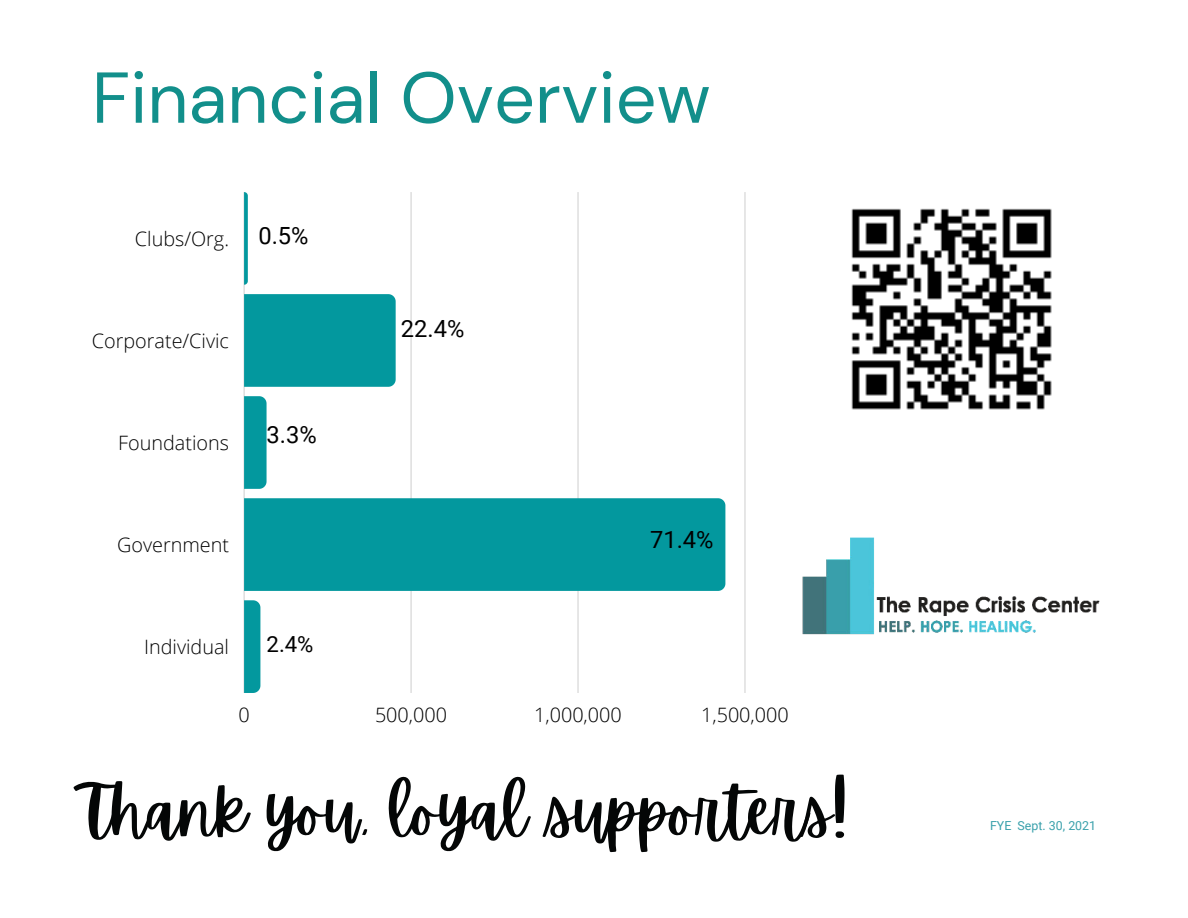
<style>
.page{position:relative;width:1188px;height:918px;background:#fff}
.page>*{position:absolute;margin:0;border:0;box-sizing:border-box;transform-origin:0 0}
.t1{font:71.85px "DM Sans";color:#128f8b}
.t2{font:66.15px "Apricots";color:#040606}
.t3{font:23.7px "Roboto";color:#000}
.t4{font:22.2px "Roboto";color:#000}
.t5{font:300 19.8px "Open Sans";color:#000}
.t6{font:12.45px "Roboto";color:#39a0ab}
</style>
<div class="page">
<hr style="left:244px;top:192px;width:1px;height:501px;background:#000">
<hr style="left:411px;top:192px;width:1px;height:501px;background:#000">
<hr style="left:578px;top:192px;width:1px;height:501px;background:#000">
<hr style="left:745px;top:192px;width:1px;height:501px;background:#000">
<svg style="left:244px;top:192px;width:4px;height:93px"></svg>
<div style="left:244px;top:294px;width:152px;height:93px;background:#03989e"></div>
<svg style="left:244px;top:396px;width:23px;height:93px;background:#0c9ba1"></svg>
<div style="left:244px;top:498px;width:481px;height:93px;background:#03989e"></div>
<svg style="left:244px;top:600px;width:16px;height:93px"></svg>
<img style="left:851px;top:208px;width:201px;height:202px">
<img style="left:802px;top:537px;width:298px;height:98px">
<h1 class="t1" style="left:92px;top:53px;width:620px">Financial Overview</h1>
<p class="t5" style="left:135px;top:225px;width:96px">Clubs/Org.</p>
<p class="t3" style="left:258px;top:219px;width:52px">0.5%</p>
<p class="t5" style="left:92px;top:328px;width:139px">Corporate/Civic</p>
<p class="t5" style="left:118px;top:430px;width:112px">Foundations</p>
<p class="t3" style="left:267px;top:418px;width:52px">3.3%</p>
<p class="t5" style="left:117px;top:532px;width:113px">Government</p>
<p class="t3" style="left:401px;top:312px;width:65px">22.4%</p>
<p class="t3" style="left:650px;top:523px;width:65px">71.4%</p>
<p class="t5" style="left:144px;top:634px;width:86px">Individual</p>
<p class="t4" style="left:267px;top:628px;width:48px">2.4%</p>
<p class="t5" style="left:238px;top:701px;width:13px">0</p>
<p class="t5" style="left:375px;top:701px;width:74px">500,000</p>
<p class="t5" style="left:534px;top:701px;width:89px">1,000,000</p>
<p class="t5" style="left:701px;top:701px;width:89px">1,500,000</p>
<h2 class="t2" style="left:80px;top:768px;width:769px">Thank you, loyal supporters!</h2>
<p class="t6" style="left:990px;top:817px;width:108px">FYE Sept. 30, 2021</p>
</div>
